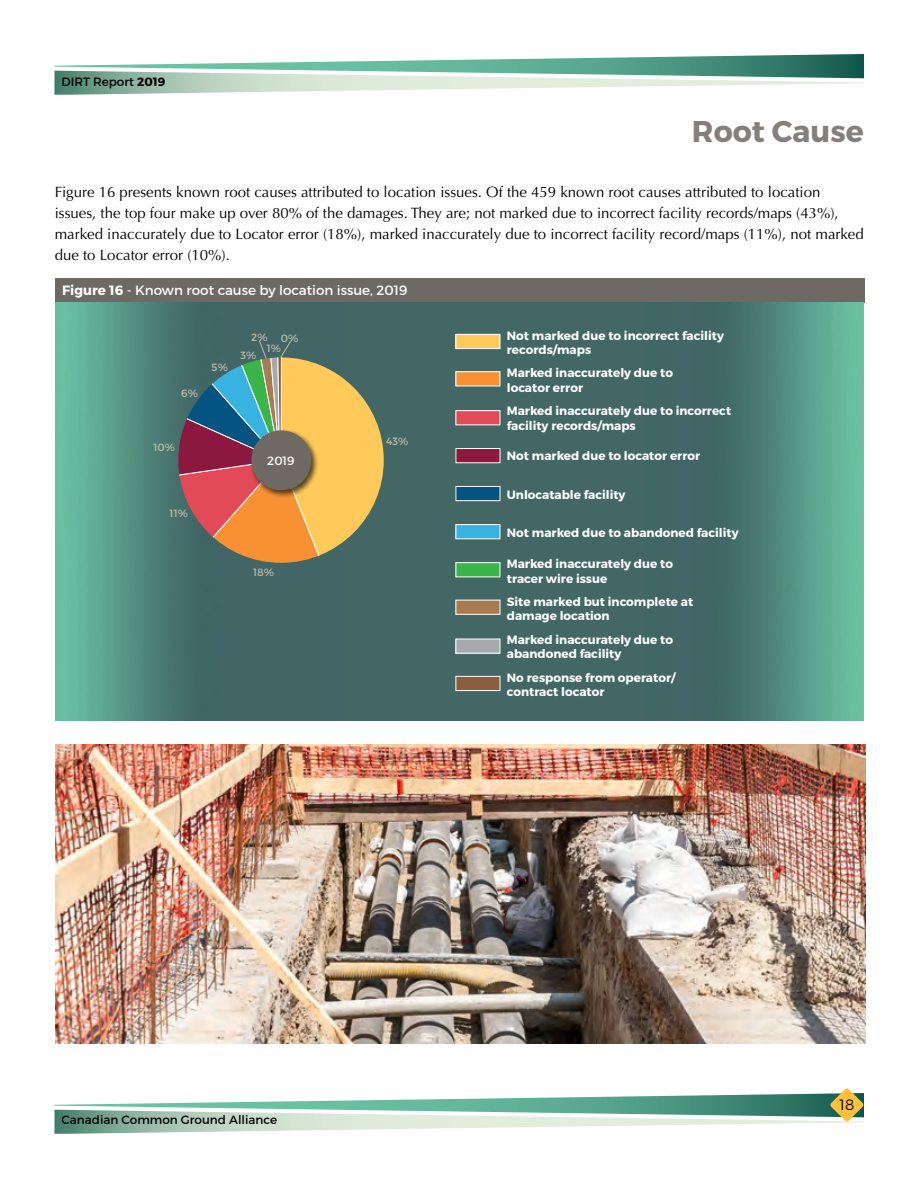
<style>
.page{position:relative;width:918px;height:1188px;background:#fff}
.page>*{position:absolute;margin:0;border:0;box-sizing:border-box;transform-origin:0 0}
.t1{font:700 30px "Montserrat";color:#857f7b}
.t2{font:15px/21px "Optima";color:#000}
.t3{font:300 15px "Montserrat";color:#000}
.t4{font:13.5px "Montserrat";color:#fff}
.t5{font:700 12px/14.4px "Montserrat";color:#fff}
.t6{font:12px "Montserrat";color:#000}
.t7{font:12px "Montserrat";color:#fff}
.t8{font:10.5px/18.1px "Montserrat";color:#c1bba9}
.s1{font-weight:700}
</style>
<div class="page">
<svg style="left:54px;top:54px;width:810px;height:41px"></svg>
<svg style="left:54px;top:1088px;width:810px;height:46px"></svg>
<div style="left:55px;top:278px;width:810px;height:24px;background:#6e6963"></div>
<img style="left:55px;top:302px;width:809px;height:419px">
<div style="left:456px;top:334px;width:44px;height:15px;background:#ffca5a"></div>
<div style="left:456px;top:334px;width:44px;height:15px;border:1px solid #fff"></div>
<div style="left:456px;top:372px;width:44px;height:14px;background:#f79133"></div>
<div style="left:456px;top:371px;width:44px;height:15px;border:1px solid #fff"></div>
<div style="left:456px;top:411px;width:44px;height:14px;background:#e14a56"></div>
<div style="left:456px;top:410px;width:44px;height:15px;border:1px solid #fff"></div>
<div style="left:456px;top:563px;width:44px;height:14px;background:#39b54a"></div>
<div style="left:456px;top:562px;width:44px;height:15px;border:1px solid #fff"></div>
<div style="left:456px;top:600px;width:44px;height:14px;background:#a97b50"></div>
<div style="left:456px;top:600px;width:44px;height:15px;border:1px solid #fff"></div>
<div style="left:456px;top:639px;width:44px;height:14px;background:#a7a9ac"></div>
<div style="left:456px;top:639px;width:44px;height:14px;border:1px solid #fff"></div>
<div style="left:456px;top:676px;width:44px;height:15px;background:#8a5e3c"></div>
<div style="left:456px;top:676px;width:44px;height:15px;border:1px solid #fff"></div>
<div style="left:456px;top:449px;width:44px;height:14px;background:#8c183f"></div>
<div style="left:456px;top:448px;width:44px;height:15px;border:1px solid #fff"></div>
<div style="left:456px;top:486px;width:44px;height:15px;background:#055380"></div>
<div style="left:456px;top:486px;width:44px;height:15px;border:1px solid #fff"></div>
<div style="left:456px;top:525px;width:44px;height:14px;background:#37b2e1"></div>
<div style="left:456px;top:524px;width:44px;height:15px;border:1px solid #fff"></div>
<svg style="left:178px;top:340px;width:206px;height:223px;background:#a08760"></svg>
<img style="left:55px;top:744px;width:810px;height:299px">
<p class="t6" style="left:61px;top:74px;width:105px">DIRT Report <span class="s1">2019</span></p>
<h1 class="t1" style="left:692px;top:113px;width:174px">Root Cause</h1>
<p class="t2" style="left:55px;top:182px;width:811px">Figure 16 presents known root causes attributed to location issues. Of the 459 known root causes attributed to location issues, the top four make up over 80% of the damages. They are; not marked due to incorrect facility records/maps (43%), marked inaccurately due to Locator error (18%), marked inaccurately due to incorrect facility record/maps (11%), not marked due to Locator error (10%).</p>
<p class="t4" style="left:62px;top:281px;width:347px"><span class="s1">Figure 16</span> - Known root cause by location issue, 2019</p>
<p class="t5" style="left:507px;top:328px;width:219px">Not marked due to incorrect facility records/maps</p>
<p class="t5" style="left:507px;top:366px;width:168px">Marked inaccurately due to locator error</p>
<p class="t5" style="left:507px;top:404px;width:226px">Marked inaccurately due to incorrect facility records/maps</p>
<p class="t5" style="left:507px;top:449px;width:195px">Not marked due to locator error</p>
<p class="t5" style="left:507px;top:488px;width:120px">Unlocatable facility</p>
<p class="t5" style="left:507px;top:526px;width:233px">Not marked due to abandoned facility</p>
<p class="t5" style="left:507px;top:557px;width:168px">Marked inaccurately due to tracer wire issue</p>
<p class="t5" style="left:507px;top:595px;width:188px">Site marked but incomplete at damage location</p>
<p class="t5" style="left:507px;top:632px;width:168px">Marked inaccurately due to abandoned facility</p>
<p class="t5" style="left:507px;top:670px;width:170px">No response from operator/ contract locator</p>
<p class="t8" style="left:240px;top:328px;width:29px;text-indent:11px">2%<br>3%</p>
<p class="t8" style="left:267px;top:340px;width:16px">1%</p>
<p class="t8" style="left:281px;top:329px;width:19px">0%</p>
<p class="t8" style="left:212px;top:358px;width:18px">5%</p>
<p class="t8" style="left:181px;top:384px;width:18px">6%</p>
<p class="t8" style="left:386px;top:432px;width:24px">43%</p>
<p class="t8" style="left:154px;top:438px;width:23px">10%</p>
<p class="t7" style="left:267px;top:453px;width:29px">2019</p>
<p class="t8" style="left:170px;top:504px;width:20px">11%</p>
<p class="t8" style="left:253px;top:563px;width:22px">18%</p>
<p class="t6" style="left:62px;top:1113px;width:217px">Canadian Common Ground Alliance</p>
<p class="t3" style="left:840px;top:1096px;width:16px">18</p>
</div>
